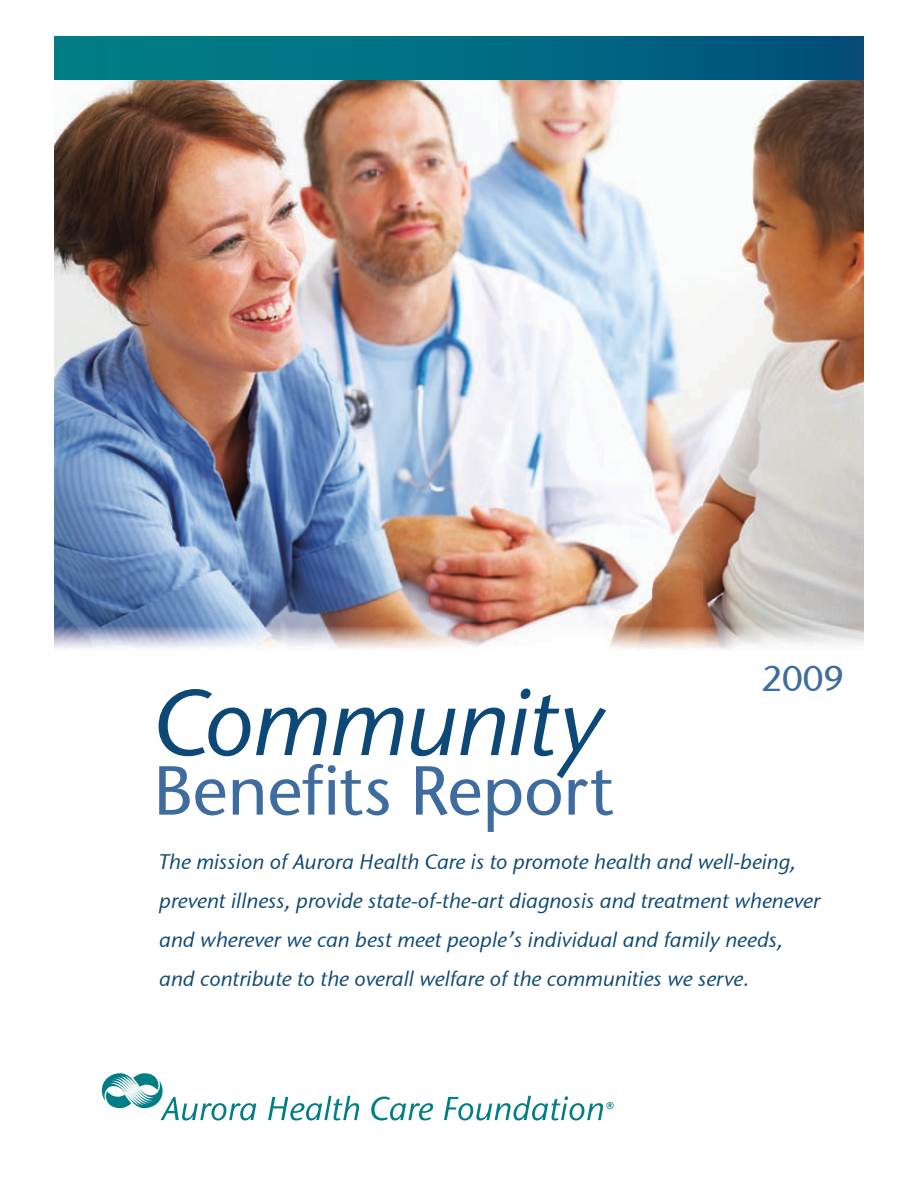
<style>
.page{position:relative;width:918px;height:1188px;background:#fff}
.page>*{position:absolute;margin:0;border:0;box-sizing:border-box;transform-origin:0 0}
.t1{font:italic 92.85px "Stone Sans ITCTT Medium";letter-spacing:-.02em;color:#0d4977}
.t2{font:69.15px "Stone Sans ITCTT Medium";letter-spacing:-.015em;color:#3f6c9e}
.t3{font:36px "Stone Sans ITCTT Medium";color:#3f6c9e}
.t4{font:italic 21px/39px "Stone Sans ITCTT Medium";color:#0d4977}
</style>
<div class="page">
<img style="left:54px;top:80px;width:810px;height:570px">
<div style="left:54px;top:37px;width:810px;height:43px;background:linear-gradient(to right,#008587,#01517d)"></div>
<svg style="left:102px;top:1073px;width:154px;height:48px"></svg>
<svg style="left:268px;top:1096px;width:91px;height:25px"></svg>
<svg style="left:371px;top:1097px;width:62px;height:23px"></svg>
<svg style="left:444px;top:1096px;width:170px;height:25px"></svg>
<h3 class="t3" style="left:761px;top:657px;width:84px">2009</h3>
<h1 class="t1" style="left:153px;top:667px;width:452px">Community</h1>
<h2 class="t2" style="left:153px;top:748px;width:461px">Benefits Report</h2>
<p class="t4" style="left:159px;top:842px;width:662px">The mission of Aurora Health Care is to promote health and well-being, prevent illness, provide state-of-the-art diagnosis and treatment whenever and wherever we can best meet people’s individual and family needs, and contribute to the overall welfare of the communities we serve.</p>
</div>
